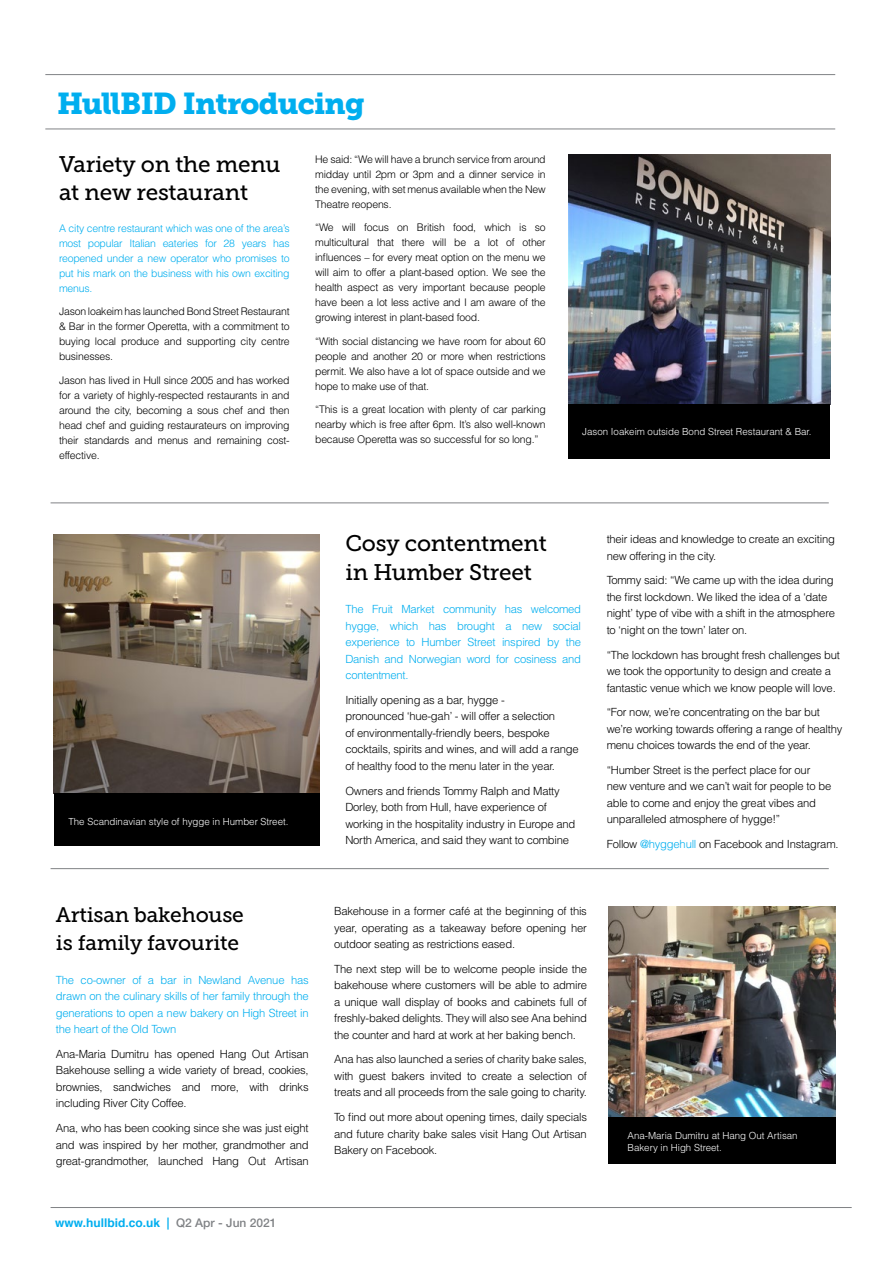
<style>
.page{position:relative;width:893px;height:1263px;background:#fff}
.page>*{position:absolute;margin:0;border:0;box-sizing:border-box;transform-origin:0 0}
.t1{font:30px "Museo Slab 900";letter-spacing:-.025em;color:#00aeef}
.t2{font:22.5px/28.5px "Museo Slab 500";letter-spacing:-.01em;color:#000}
.t3{font:21px/28.5px "Museo Slab 500";letter-spacing:-.01em;color:#000}
.t4{font:700 12px "Helvetica";color:#00aeef}
.t5{font:300 11.25px/16.5px "Helvetica";letter-spacing:-.02em;color:#000}
.t6{font:300 11.25px/16.5px "Helvetica";letter-spacing:-.02em;color:#00aeef;text-align:justify}
.t7{font:300 10.5px/15px "Helvetica";letter-spacing:-.02em;color:#000;text-align:justify}
.t8{font:300 10.5px/15px "Helvetica";letter-spacing:-.02em;color:#00aeef;text-align:justify}
.t9{font:300 9.75px/11.7px "Helvetica";color:#fff}
.s1{font-family:"Helvetica Neue";font-weight:500}
.s2{font-family:"Helvetica Neue";font-weight:500;color:#808285}
.s3{color:#00aeef}
</style>
<div class="page">
<hr style="left:51px;top:1207px;width:801px;height:1px;background:#808285">
<hr style="left:51px;top:503px;width:778px;height:1px;background:#808285">
<hr style="left:51px;top:868px;width:778px;height:1px;background:#808285">
<hr style="left:45px;top:129px;width:790px;height:1px;background:#808285">
<hr style="left:45px;top:74px;width:790px;height:1px;background:#808285">
<img style="left:568px;top:154px;width:262px;height:250px">
<img style="left:54px;top:534px;width:266px;height:259px">
<img style="left:608px;top:906px;width:227px;height:211px">
<div style="left:568px;top:404px;width:262px;height:54px;background:#000"></div>
<div style="left:54px;top:793px;width:266px;height:53px;background:#000"></div>
<div style="left:608px;top:1117px;width:227px;height:47px;background:#000"></div>
<h1 class="t1" style="left:57px;top:86px;width:309px">HullBID Introducing</h1>
<h2 class="t2" style="left:59px;top:150px;width:223px">Variety on the menu at new restaurant</h2>
<p class="t8" style="left:59px;top:221px;width:232px">A city centre restaurant which was one of the area’s most popular Italian eateries for 28 years has reopened under a new operator who promises to put his mark on the business with his own exciting menus.</p>
<p class="t7" style="left:59px;top:304px;width:232px">Jason loakeim has launched Bond Street Restaurant &amp; Bar in the former Operetta, with a commitment to buying local produce and supporting city centre businesses.</p>
<p class="t7" style="left:59px;top:372px;width:232px">Jason has lived in Hull since 2005 and has worked for a variety of highly-respected restaurants in and around the city, becoming a sous chef and then head chef and guiding restaurateurs on improving their standards and menus and remaining cost&shy;effective.</p>
<p class="t7" style="left:315px;top:152px;width:232px">He said: “We will have a brunch service from around midday until 2pm or 3pm and a dinner service in the evening, with set menus available when the New Theatre reopens.</p>
<p class="t7" style="left:315px;top:220px;width:232px">“We will focus on British food, which is so multicultural that there will be a lot of other influences – for every meat option on the menu we will aim to offer a plant-based option. We see the health aspect as very important because people have been a lot less active and I am aware of the growing interest in plant-based food.</p>
<p class="t7" style="left:315px;top:333px;width:232px">“With social distancing we have room for about 60 people and another 20 or more when restrictions permit. We also have a lot of space outside and we hope to make use of that.</p>
<p class="t7" style="left:315px;top:401px;width:232px">“This is a great location with plenty of car parking nearby which is free after 6pm. It’s also well-known because Operetta was so successful for so long.”</p>
<p class="t9" style="left:582px;top:425px;width:231px">Jason Ioakeim outside Bond Street Restaurant &amp; Bar.</p>
<p class="t9" style="left:68px;top:816px;width:221px">The Scandinavian style of hygge in Humber Street.</p>
<h3 class="t3" style="left:56px;top:900px;width:189px">Artisan bakehouse is family favourite</h3>
<p class="t6" style="left:56px;top:971px;width:254px">The co-owner of a bar in Newland Avenue has drawn on the culinary skills of her family through the generations to open a new bakery on High Street in the heart of the Old Town</p>
<p class="t5" style="left:56px;top:1045px;width:254px;text-align:justify">Ana-Maria Dumitru has opened Hang Out Artisan Bakehouse selling a wide variety of bread, cookies, brownies, sandwiches and more, with drinks including River City Coffee.</p>
<p class="t5" style="left:56px;top:1120px;width:254px;text-align:justify">Ana, who has been cooking since she was just eight and was inspired by her mother, grandmother and great-grandmother, launched Hang Out Artisan</p>
<p class="t4" style="left:55px;top:1214px;width:223px">www.hullbid.co.uk <span class="s1">|</span> <span class="s2">Q2 Apr - Jun 2021</span></p>
<h2 class="t2" style="left:345px;top:529px;width:203px">Cosy contentment in Humber Street</h2>
<p class="t6" style="left:345px;top:601px;width:237px">The Fruit Market community has welcomed hygge, which has brought a new social experience to Humber Street inspired by the Danish and Norwegian word for cosiness and contentment.</p>
<p class="t5" style="left:345px;top:691px;width:235px">Initially opening as a bar, hygge -<br>pronounced ‘hue-gah’ - will offer a selection<br>of environmentally-friendly beers, bespoke cocktails, spirits and wines, and will add a range of healthy food to the menu later in the year.</p>
<p class="t5" style="left:345px;top:782px;width:231px">Owners and friends Tommy Ralph and Matty Dorley, both from Hull, have experience of working in the hospitality industry in Europe and North America, and said they want to combine</p>
<p class="t5" style="left:607px;top:531px;width:230px">their ideas and knowledge to create an exciting new offering in the city.</p>
<p class="t5" style="left:607px;top:572px;width:230px">Tommy said: “We came up with the idea during the first lockdown. We liked the idea of a ‘date night’ type of vibe with a shift in the atmosphere to ‘night on the town’ later on.</p>
<p class="t5" style="left:607px;top:646px;width:235px">“The lockdown has brought fresh challenges but we took the opportunity to design and create a fantastic venue which we know people will love.</p>
<p class="t5" style="left:607px;top:704px;width:237px">“For now, we’re concentrating on the bar but we’re working towards offering a range of healthy menu choices towards the end of the year.</p>
<p class="t5" style="left:607px;top:762px;width:226px">“Humber Street is the perfect place for our new venture and we can’t wait for people to be able to come and enjoy the great vibes and unparalleled atmosphere of hygge!”</p>
<p class="t5" style="left:607px;top:836px;width:233px">Follow <span class="s3">@hyggehull</span> on Facebook and Instagram.</p>
<p class="t5" style="left:334px;top:903px;width:254px;text-align:justify">Bakehouse in a former café at the beginning of this year, operating as a takeaway before opening her outdoor seating as restrictions eased.</p>
<p class="t5" style="left:334px;top:960px;width:254px;text-align:justify">The next step will be to welcome people inside the bakehouse where customers will be able to admire a unique wall display of books and cabinets full of freshly-baked delights. They will also see Ana behind the counter and hard at work at her baking bench.</p>
<p class="t5" style="left:334px;top:1051px;width:254px;text-align:justify">Ana has also launched a series of charity bake sales, with guest bakers invited to create a selection of treats and all proceeds from the sale going to charity.</p>
<p class="t5" style="left:334px;top:1109px;width:254px;text-align:justify">To find out more about opening times, daily specials and future charity bake sales visit Hang Out Artisan Bakery on Facebook.</p>
<p class="t9" style="left:627px;top:1129px;width:172px">Ana-Maria Dumitru at Hang Out Artisan<br>Bakery in High Street.</p>
</div>
